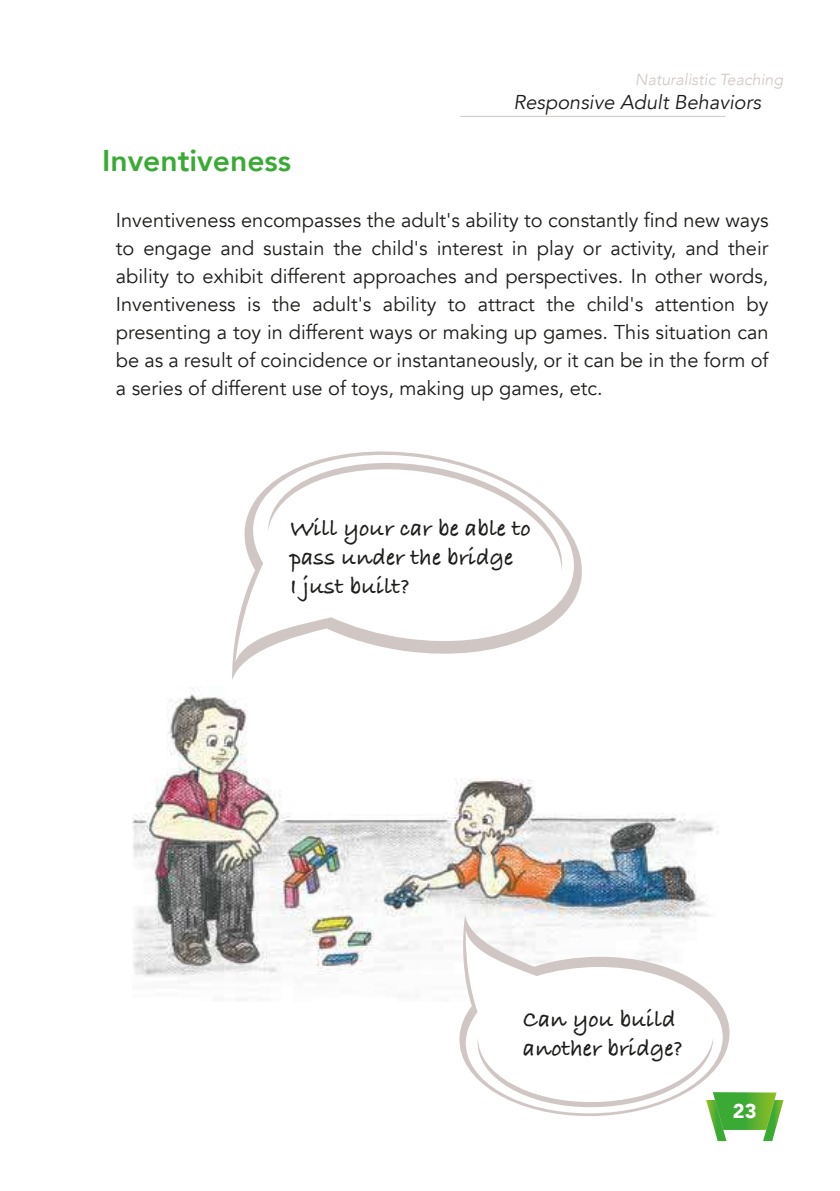
<style>
.page{position:relative;width:840px;height:1191px;background:#fff}
.page>*{position:absolute;margin:0;border:0;box-sizing:border-box;transform-origin:0 0}
.t1{font:800 30px "Avenir";color:#3aaa35}
.t2{font:700 24px/28.8px "Bradley Hand ITCTT";color:#1d1d1b}
.t3{font:20px/28px "Avenir";color:#1d1d1b;text-align:justify}
.t4{font:italic 20px "Avenir";color:#1d1d1b}
.t5{font:900 20px "Avenir";color:#fff}
.t6{font:italic 300 16px "Avenir";color:#d0c6c4}
</style>
<div class="page">
<img style="left:132px;top:686px;width:587px;height:290px">
<svg style="left:457px;top:915px;width:273px;height:142px"></svg>
<svg style="left:463px;top:930px;width:261px;height:146px"></svg>
<svg style="left:235px;top:451px;width:342px;height:211px"></svg>
<svg style="left:268px;top:454px;width:297px;height:117px"></svg>
<svg style="left:475px;top:1037px;width:308px;height:104px"></svg>
<hr style="left:460px;top:116px;width:265px;height:1px;background:#d0c6c4">
<h1 class="t1" style="left:102px;top:137px;width:190px">Inventiveness</h1>
<p class="t6" style="left:635px;top:70px;width:149px">Naturalistic Teaching</p>
<p class="t4" style="left:513px;top:90px;width:249px">Responsive Adult Behaviors</p>
<p class="t3" style="left:116px;top:206px;width:653px">Inventiveness encompasses the adult's ability to constantly find new ways to engage and sustain the child's interest in play or activity, and their ability to exhibit different approaches and perspectives. In other words, Inventiveness is the adult's ability to attract the child's attention by presenting a toy in different ways or making up games. This situation can be as a result of coincidence or instantaneously, or it can be in the form of a series of different use of toys, making up games, etc.</p>
<p class="t2" style="left:290px;top:513px;width:242px">Will your car be able to pass under the bridge<br>I just built?</p>
<p class="t2" style="left:522px;top:1004px;width:161px">Can you build another bridge?</p>
<p class="t5" style="left:732px;top:1093px;width:25px">23</p>
</div>
